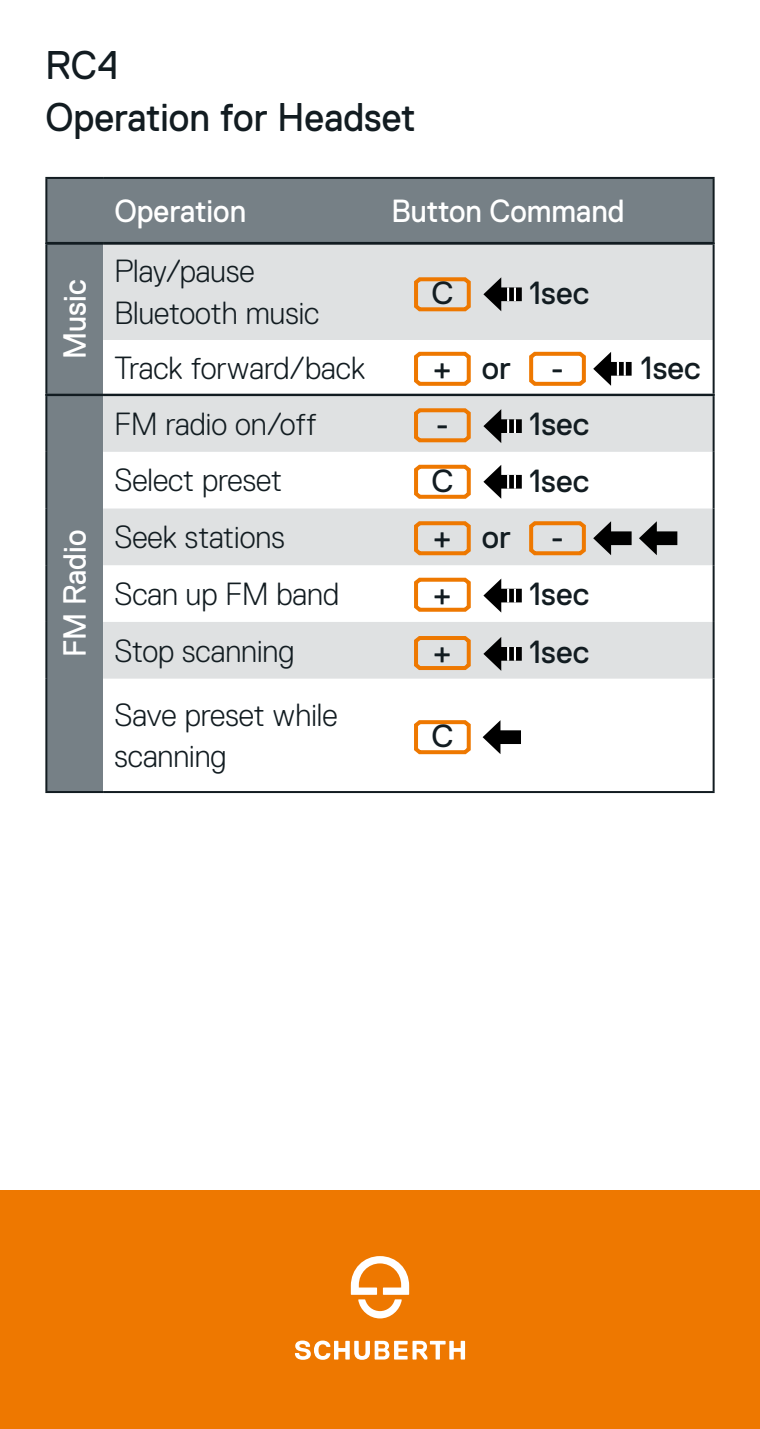
<style>
.page{position:relative;width:760px;height:1429px;background:#fff}
.page>*{position:absolute;margin:0;border:0;box-sizing:border-box;transform-origin:0 0}
.t1{font:40px/52px "Replica Pro";color:#121c21;scale:.95 1}
.t2{font:300 32px/56.8px "Replica Pro";color:#121c21;scale:.95 1}
.t3{font:32px "Replica Pro";color:#121c21}
.t4{font:32px "Replica Pro";color:#fff;scale:.95 1}
</style>
<div class="page">
<div style="left:46px;top:395px;width:57px;height:397px;background:#768086"></div>
<svg style="left:103px;top:396px;width:609px;height:282px;fill:#dfe1e2"></svg>
<hr style="left:45px;top:396px;width:2px;height:56px;background:#121c21">
<hr style="left:45px;top:452px;width:2px;height:56px;background:#121c21">
<hr style="left:45px;top:508px;width:2px;height:57px;background:#121c21">
<hr style="left:45px;top:565px;width:2px;height:57px;background:#121c21">
<hr style="left:45px;top:622px;width:2px;height:56px;background:#121c21">
<hr style="left:45px;top:678px;width:2px;height:113px;background:#121c21">
<hr style="left:45px;top:791px;width:58px;height:2px;background:#121c21">
<hr style="left:712px;top:396px;width:2px;height:56px;background:#121c21">
<hr style="left:712px;top:452px;width:2px;height:56px;background:#121c21">
<hr style="left:712px;top:508px;width:2px;height:57px;background:#121c21">
<hr style="left:712px;top:565px;width:2px;height:57px;background:#121c21">
<hr style="left:712px;top:622px;width:2px;height:56px;background:#121c21">
<hr style="left:712px;top:678px;width:2px;height:113px;background:#121c21">
<hr style="left:103px;top:791px;width:277px;height:2px;background:#121c21">
<hr style="left:380px;top:791px;width:334px;height:2px;background:#121c21">
<div style="left:47px;top:179px;width:665px;height:63px;background:#768086"></div>
<hr style="left:45px;top:177px;width:58px;height:2px;background:#121c21">
<hr style="left:45px;top:179px;width:2px;height:63px;background:#121c21">
<hr style="left:103px;top:177px;width:277px;height:2px;background:#121c21">
<hr style="left:380px;top:177px;width:334px;height:2px;background:#121c21">
<hr style="left:712px;top:179px;width:2px;height:63px;background:#121c21">
<hr style="left:45px;top:242px;width:58px;height:2px;background:#121c21">
<hr style="left:103px;top:242px;width:277px;height:2px;background:#121c21">
<hr style="left:380px;top:242px;width:334px;height:2px;background:#121c21">
<div style="left:46px;top:244px;width:57px;height:151px;background:#768086"></div>
<div style="left:103px;top:245px;width:609px;height:95px;background:#dfe1e2"></div>
<hr style="left:45px;top:243px;width:58px;height:2px;background:#121c21">
<hr style="left:45px;top:245px;width:2px;height:95px;background:#121c21">
<hr style="left:45px;top:340px;width:2px;height:54px;background:#121c21">
<hr style="left:103px;top:243px;width:277px;height:2px;background:#121c21">
<hr style="left:380px;top:243px;width:334px;height:2px;background:#121c21">
<hr style="left:712px;top:245px;width:2px;height:95px;background:#121c21">
<hr style="left:712px;top:340px;width:2px;height:54px;background:#121c21">
<hr style="left:45px;top:394px;width:58px;height:2px;background:#121c21">
<hr style="left:103px;top:394px;width:277px;height:2px;background:#121c21">
<hr style="left:380px;top:394px;width:334px;height:2px;background:#121c21">
<div style="left:0;top:1191px;width:760px;height:238px;background:#ee7800"></div>
<svg style="left:295px;top:1340px;width:170px;height:19px"></svg>
<svg style="left:351px;top:1256px;width:58px;height:62px"></svg>
<svg style="left:410px;top:275px;width:63px;height:38px;background:#e2c5a6"></svg>
<svg style="left:414px;top:351px;width:57px;height:35px"></svg>
<svg style="left:410px;top:406px;width:63px;height:38px;background:#e2c5a6"></svg>
<svg style="left:410px;top:463px;width:63px;height:38px"></svg>
<svg style="left:410px;top:519px;width:63px;height:38px;background:#e2c5a6"></svg>
<svg style="left:525px;top:519px;width:106px;height:38px;background:#c1b09e"></svg>
<svg style="left:639px;top:521px;width:38px;height:34px"></svg>
<svg style="left:410px;top:576px;width:63px;height:38px"></svg>
<svg style="left:410px;top:634px;width:63px;height:38px;background:#e2c5a6"></svg>
<svg style="left:414px;top:720px;width:57px;height:35px"></svg>
<svg style="left:482px;top:720px;width:39px;height:34px"></svg>
<svg style="left:483px;top:277px;width:39px;height:34px"></svg>
<svg style="left:529px;top:351px;width:102px;height:35px"></svg>
<hr style="left:623px;top:362px;width:3px;height:14px;background:#fff">
<svg style="left:483px;top:409px;width:39px;height:34px"></svg>
<svg style="left:483px;top:465px;width:39px;height:34px"></svg>
<svg style="left:483px;top:578px;width:39px;height:34px"></svg>
<svg style="left:483px;top:637px;width:39px;height:34px"></svg>
<p class="t1" style="left:45px;top:40px;width:391px">RC4<br>Operation for Headset</p>
<p class="t4" style="left:57px;top:359px;width:85px;rotate:-90deg">Music</p>
<p class="t4" style="left:57px;top:657px;width:136px;rotate:-90deg">FM Radio</p>
<p class="t4" style="left:114px;top:193px;width:140px">Operation</p>
<p class="t4" style="left:391px;top:193px;width:247px">Button Command</p>
<p class="t2" style="left:114px;top:251px;width:217px;line-height:41.6px">Play/pause<br>Bluetooth music</p>
<p class="t2" style="left:114px;top:339px;width:265px">Track forward/back</p>
<p class="t2" style="left:114px;top:395px;width:238px">FM radio on/off<br>Select preset<br>Seek stations<br>Scan up FM band<br>Stop scanning</p>
<p class="t2" style="left:114px;top:694px;width:236px;line-height:41.6px">Save preset while scanning</p>
<p class="t3" style="left:431px;top:276px;width:24px">C</p>
<p class="t3" style="left:529px;top:276px;width:62px">1sec</p>
<p class="t3" style="left:433px;top:350px;width:79px">+ or</p>
<p class="t3" style="left:551px;top:350px;width:151px">- 1sec</p>
<p class="t3" style="left:436px;top:407px;width:15px">-</p>
<p class="t3" style="left:529px;top:407px;width:62px">1sec</p>
<p class="t3" style="left:431px;top:463px;width:24px">C</p>
<p class="t3" style="left:529px;top:463px;width:62px">1sec</p>
<p class="t3" style="left:433px;top:520px;width:79px">+ or</p>
<p class="t3" style="left:551px;top:520px;width:15px">-</p>
<p class="t3" style="left:433px;top:576px;width:20px">+</p>
<p class="t3" style="left:529px;top:576px;width:62px">1sec</p>
<p class="t3" style="left:433px;top:634px;width:20px">+</p>
<p class="t3" style="left:529px;top:634px;width:62px">1sec</p>
<p class="t3" style="left:431px;top:718px;width:24px">C</p>
</div>
